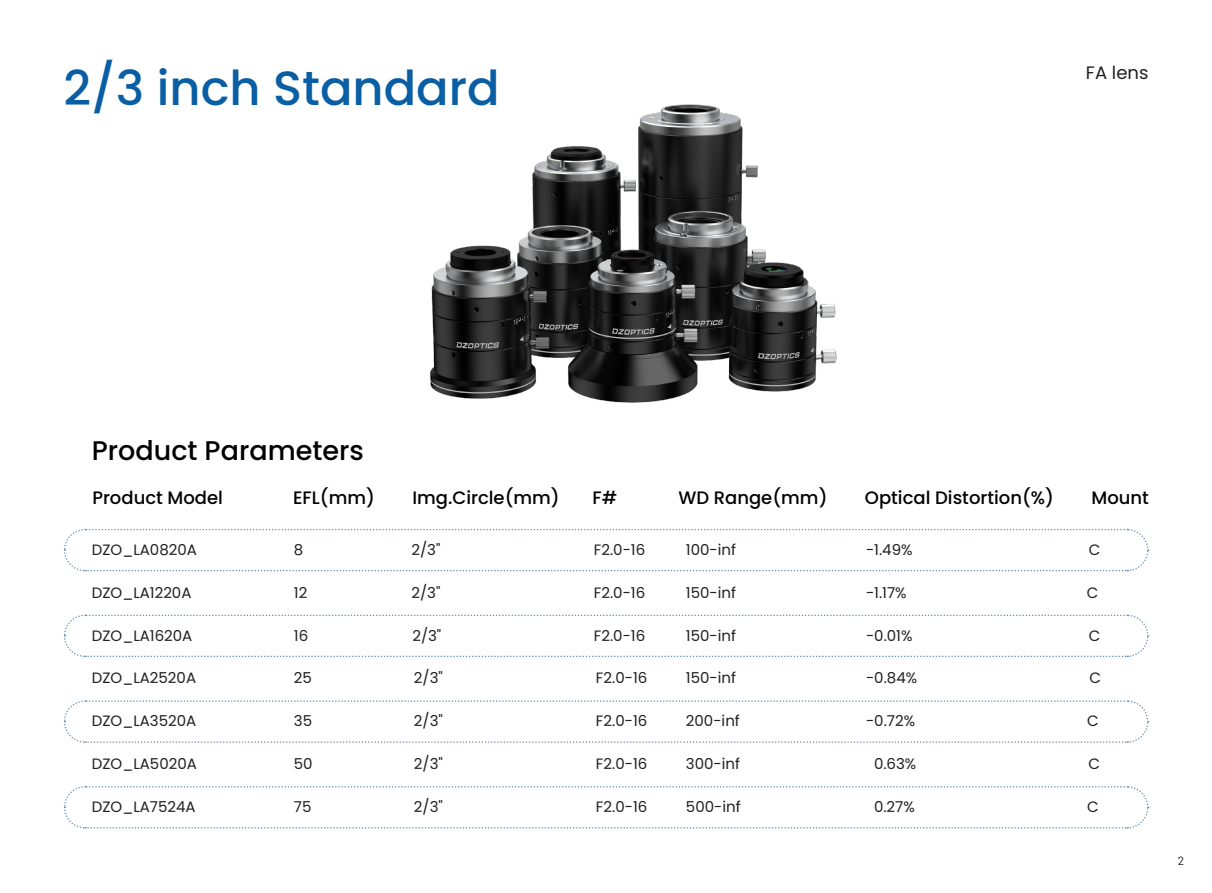
<style>
.page{position:relative;width:1212px;height:893px;background:#fff}
.page>*{position:absolute;margin:0;border:0;box-sizing:border-box;transform-origin:0 0}
.t1{font:500 48px "Poppins";color:#095ea4}
.t2{font:500 27px "Poppins";color:#000}
.t3{font:500 18px "Poppins";color:#030303}
.t4{font:18px "Poppins";color:#231f20}
.t5{font:15px "Poppins";color:#231f20}
.t6{font:12px "Barlow";color:#231f20}
</style>
<div class="page">
<svg style="left:64px;top:528px;width:1085px;height:44px"></svg>
<svg style="left:64px;top:614px;width:1085px;height:44px"></svg>
<svg style="left:63px;top:700px;width:1086px;height:43px"></svg>
<svg style="left:63px;top:786px;width:1086px;height:43px"></svg>
<img style="left:430px;top:104px;width:407px;height:299px">
<p class="t1" style="left:64px;top:60px;width:438px">2/3 inch Standard</p>
<p class="t4" style="left:1086px;top:62px;width:64px">FA lens</p>
<p class="t2" style="left:92px;top:435px;width:273px">Product Parameters</p>
<p class="t3" style="left:92px;top:487px;width:132px">Product Model</p>
<p class="t3" style="left:293px;top:487px;width:83px">EFL(mm)</p>
<p class="t3" style="left:412px;top:487px;width:149px">Img.Circle(mm)</p>
<p class="t3" style="left:592px;top:487px;width:26px">F#</p>
<p class="t3" style="left:678px;top:487px;width:151px">WD Range(mm)</p>
<p class="t3" style="left:865px;top:487px;width:191px">Optical Distortion(%)</p>
<p class="t3" style="left:1091px;top:487px;width:59px">Mount</p>
<p class="t5" style="left:92px;top:541px;width:107px">DZO_LA0820A</p>
<p class="t5" style="left:294px;top:541px;width:11px">8</p>
<p class="t5" style="left:411px;top:541px;width:30px">2/3"</p>
<p class="t5" style="left:594px;top:541px;width:53px">F2.0-16</p>
<p class="t5" style="left:686px;top:541px;width:52px">100-inf</p>
<p class="t5" style="left:866px;top:541px;width:48px">-1.49%</p>
<p class="t5" style="left:1089px;top:541px;width:13px">C</p>
<p class="t5" style="left:92px;top:584px;width:101px">DZO_LA1220A</p>
<p class="t5" style="left:294px;top:584px;width:15px">12</p>
<p class="t5" style="left:411px;top:584px;width:30px">2/3"</p>
<p class="t5" style="left:594px;top:584px;width:53px">F2.0-16</p>
<p class="t5" style="left:686px;top:584px;width:52px">150-inf</p>
<p class="t5" style="left:866px;top:584px;width:42px">-1.17%</p>
<p class="t5" style="left:1087px;top:584px;width:13px">C</p>
<p class="t5" style="left:92px;top:627px;width:102px">DZO_LA1620A</p>
<p class="t5" style="left:294px;top:627px;width:16px">16</p>
<p class="t5" style="left:412px;top:627px;width:30px">2/3"</p>
<p class="t5" style="left:594px;top:627px;width:53px">F2.0-16</p>
<p class="t5" style="left:686px;top:627px;width:52px">150-inf</p>
<p class="t5" style="left:866px;top:627px;width:48px">-0.01%</p>
<p class="t5" style="left:1089px;top:627px;width:13px">C</p>
<p class="t5" style="left:92px;top:669px;width:106px">DZO_LA2520A</p>
<p class="t5" style="left:294px;top:669px;width:20px">25</p>
<p class="t5" style="left:414px;top:669px;width:30px">2/3"</p>
<p class="t5" style="left:596px;top:669px;width:53px">F2.0-16</p>
<p class="t5" style="left:686px;top:669px;width:52px">150-inf</p>
<p class="t5" style="left:866px;top:669px;width:53px">-0.84%</p>
<p class="t5" style="left:1089px;top:669px;width:13px">C</p>
<p class="t5" style="left:92px;top:712px;width:106px">DZO_LA3520A</p>
<p class="t5" style="left:294px;top:712px;width:20px">35</p>
<p class="t5" style="left:414px;top:712px;width:30px">2/3"</p>
<p class="t5" style="left:596px;top:712px;width:53px">F2.0-16</p>
<p class="t5" style="left:686px;top:712px;width:55px">200-inf</p>
<p class="t5" style="left:866px;top:712px;width:51px">-0.72%</p>
<p class="t5" style="left:1087px;top:712px;width:13px">C</p>
<p class="t5" style="left:92px;top:755px;width:107px">DZO_LA5020A</p>
<p class="t5" style="left:294px;top:755px;width:20px">50</p>
<p class="t5" style="left:414px;top:755px;width:30px">2/3"</p>
<p class="t5" style="left:596px;top:755px;width:53px">F2.0-16</p>
<p class="t5" style="left:686px;top:755px;width:56px">300-inf</p>
<p class="t5" style="left:874px;top:755px;width:44px">0.63%</p>
<p class="t5" style="left:1088px;top:755px;width:13px">C</p>
<p class="t5" style="left:92px;top:798px;width:105px">DZO_LA7524A</p>
<p class="t5" style="left:294px;top:798px;width:19px">75</p>
<p class="t5" style="left:414px;top:798px;width:30px">2/3"</p>
<p class="t5" style="left:596px;top:798px;width:53px">F2.0-16</p>
<p class="t5" style="left:686px;top:798px;width:56px">500-inf</p>
<p class="t5" style="left:874px;top:798px;width:42px">0.27%</p>
<p class="t5" style="left:1087px;top:798px;width:13px">C</p>
<p class="t6" style="left:1178px;top:852px;width:8px">2</p>
</div>
